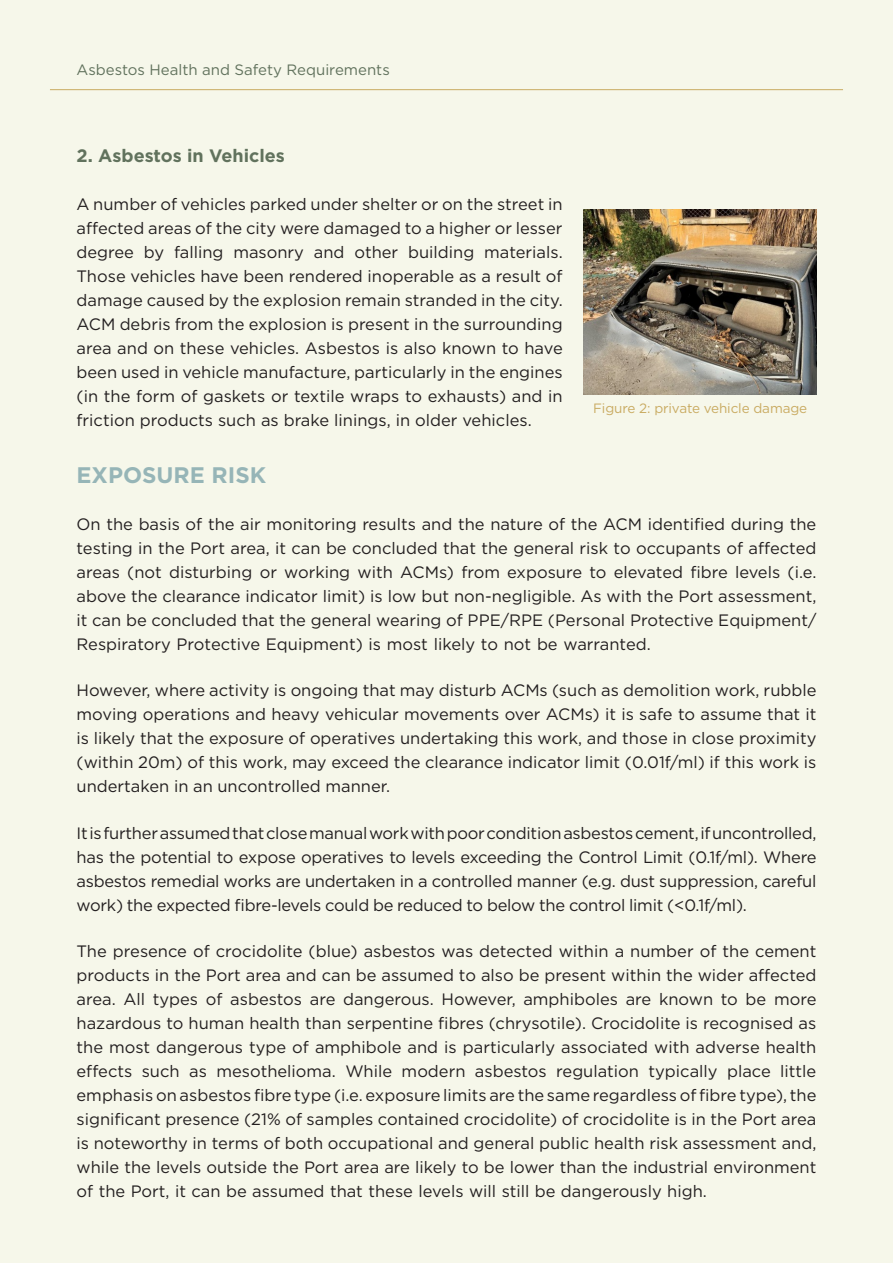
<style>
.page{position:relative;width:893px;height:1263px;background:#f6f7ea}
.page>*{position:absolute;margin:0;border:0;box-sizing:border-box;transform-origin:0 0}
.t1{font:700 22.5px "Gotham";color:#96b5b7}
.t2{font:700 18px "Gotham";color:#61725d}
.t3{font:16.5px/24px "Gotham";color:#231f20;text-align:justify}
.t4{font:15px "Gotham";color:#61725d}
.t5{font:13.5px "Gotham";letter-spacing:-.01em;color:#c9ab62}
</style>
<div class="page">
<hr style="left:50px;top:89px;width:793px;height:1px;background:#c9ab62">
<img style="left:584px;top:209px;width:232px;height:186px">
<p class="t4" style="left:77px;top:61px;width:315px">Asbestos Health and Safety Requirements</p>
<p class="t2" style="left:77px;top:145px;width:210px">2. Asbestos in Vehicles</p>
<p class="t3" style="left:77px;top:192px;width:488px">A number of vehicles parked under shelter or on the street in affected areas of the city were damaged to a higher or lesser degree by falling masonry and other building materials.<br>Those vehicles have been rendered inoperable as a result of damage caused by the explosion remain stranded in the city.<br>ACM debris from the explosion is present in the surrounding area and on these vehicles. Asbestos is also known to have been used in vehicle manufacture, particularly in the engines (in the form of gaskets or textile wraps to exhausts) and in friction products such as brake linings, in older vehicles.</p>
<p class="t5" style="left:593px;top:401px;width:215px">Figure 2: private vehicle damage</p>
<p class="t1" style="left:77px;top:462px;width:191px">EXPOSURE RISK</p>
<p class="t3" style="left:77px;top:511px;width:741px">On the basis of the air monitoring results and the nature of the ACM identified during the testing in the Port area, it can be concluded that the general risk to occupants of affected areas (not disturbing or working with ACMs) from exposure to elevated fibre levels (i.e. above the clearance indicator limit) is low but non-negligible. As with the Port assessment, it can be concluded that the general wearing of PPE/RPE (Personal Protective Equipment/ Respiratory Protective Equipment) is most likely to not be warranted.</p>
<p class="t3" style="left:77px;top:678px;width:741px">However, where activity is ongoing that may disturb ACMs (such as demolition work, rubble moving operations and heavy vehicular movements over ACMs) it is safe to assume that it is likely that the exposure of operatives undertaking this work, and those in close proximity (within 20m) of this work, may exceed the clearance indicator limit (0.01f/ml) if this work is undertaken in an uncontrolled manner.</p>
<p class="t3" style="left:77px;top:820px;width:741px">It is further assumed that close manual work with poor condition asbestos cement, if uncontrolled, has the potential to expose operatives to levels exceeding the Control Limit (0.1f/ml). Where asbestos remedial works are undertaken in a controlled manner (e.g. dust suppression, careful work) the expected fibre-levels could be reduced to below the control limit (&lt;0.1f/ml).</p>
<p class="t3" style="left:77px;top:939px;width:741px">The presence of crocidolite (blue) asbestos was detected within a number of the cement products in the Port area and can be assumed to also be present within the wider affected area. All types of asbestos are dangerous. However, amphiboles are known to be more hazardous to human health than serpentine fibres (chrysotile). Crocidolite is recognised as the most dangerous type of amphibole and is particularly associated with adverse health effects such as mesothelioma. While modern asbestos regulation typically place little emphasis on asbestos fibre type (i.e. exposure limits are the same regardless of fibre type), the significant presence (21% of samples contained crocidolite) of crocidolite is in the Port area is noteworthy in terms of both occupational and general public health risk assessment and, while the levels outside the Port area are likely to be lower than the industrial environment of the Port, it can be assumed that these levels will still be dangerously high.</p>
</div>
